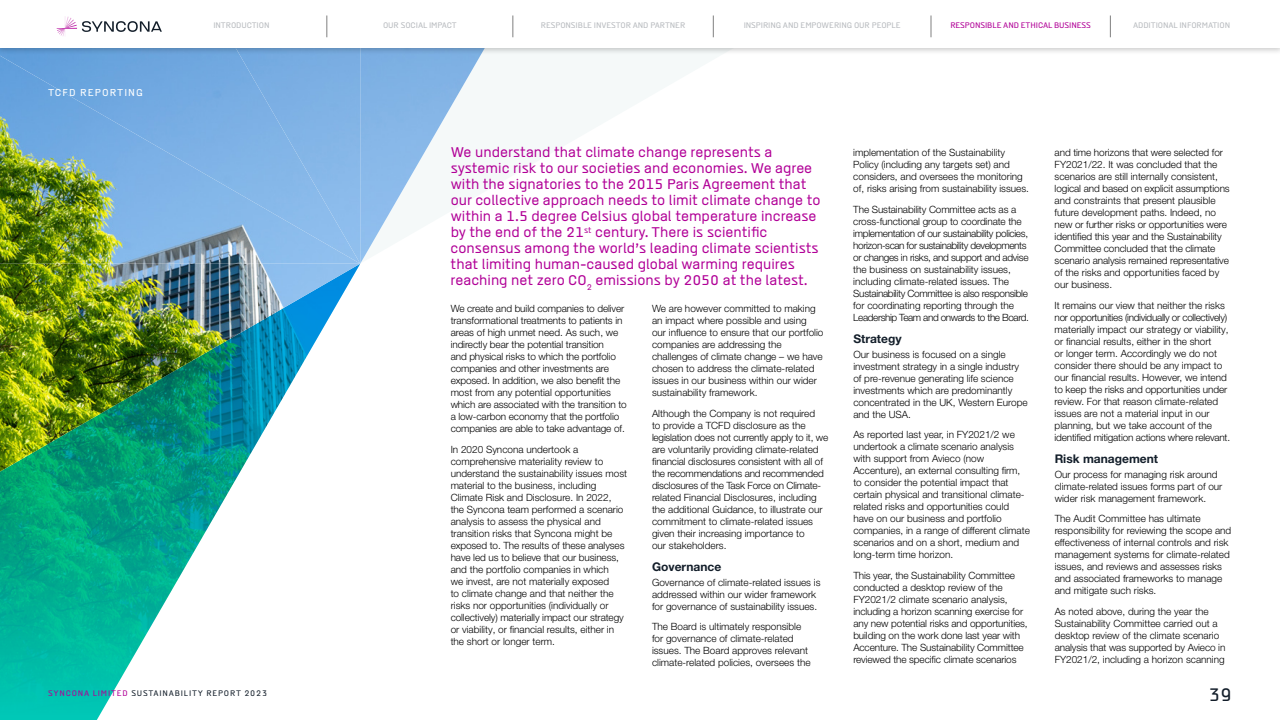
<style>
.page{position:relative;width:1280px;height:720px;background:#fff}
.page>*{position:absolute;margin:0;border:0;box-sizing:border-box;transform-origin:0 0}
.t1{font:300 18px "SUBJECT";color:#131e2a}
.t2{font:300 14px/16px "SUBJECT";color:#b10097}
.t3{font:700 12px "Helvetica Neue LT Pro";color:#131e2a}
.t4{font:300 10px/12px "Helvetica Neue LT Pro";color:#000}
.t5{font:300 10px/12px "Helvetica Neue LT Pro";letter-spacing:-.03em;color:#000}
.t6{font:300 10px "SUBJECT";letter-spacing:.1em;color:#fff}
.t7{font:300 8px "SUBJECT";letter-spacing:-.01em;color:#b8bbbf}
.t8{font:300 8px "SUBJECT";letter-spacing:.1em;color:#131e2a}
.t9{font:300 8px "SUBJECT";letter-spacing:-.01em;color:#b10097}
.s1{color:#b10097}
</style>
<div class="page">
<img style="left:0;top:472px;width:240px;height:248px">
<img style="left:0;top:56px;width:360px;height:416px">
<img style="left:236px;top:56px;width:124px;height:208px">
<svg style="left:360px;top:56px;width:121px;height:208px"></svg>
<div style="left:0;top:0;width:1280px;height:56px;background:#000;opacity:.2"></div>
<div style="left:0;top:0;width:1280px;height:48px;background:#fff"></div>
<svg style="left:327px;top:15px;width:1px;height:22px"></svg>
<svg style="left:513px;top:15px;width:1px;height:22px"></svg>
<svg style="left:713px;top:15px;width:1px;height:22px"></svg>
<svg style="left:931px;top:15px;width:1px;height:22px"></svg>
<svg style="left:1110px;top:15px;width:1px;height:22px"></svg>
<svg style="left:57px;top:16px;width:105px;height:20px"></svg>
<p class="t6" style="left:48px;top:86px;width:96px">TCFD REPORTING</p>
<p class="t7" style="left:213px;top:20px;width:58px">INTRODUCTION</p>
<p class="t7" style="left:383px;top:20px;width:75px">OUR SOCIAL IMPACT</p>
<p class="t7" style="left:541px;top:20px;width:146px">RESPONSIBLE INVESTOR AND PARTNER</p>
<p class="t7" style="left:744px;top:20px;width:158px">INSPIRING AND EMPOWERING OUR PEOPLE</p>
<p class="t9" style="left:950px;top:20px;width:142px">RESPONSIBLE AND ETHICAL BUSINESS</p>
<p class="t7" style="left:1133px;top:20px;width:98px">ADDITIONAL INFORMATION</p>
<p class="t2" style="left:451px;top:144px;width:371px">We understand that climate change represents a systemic risk to our societies and economies. We agree with the signatories to the 2015 Paris Agreement that our collective approach needs to limit climate change to within a 1.5 degree Celsius global temperature increase by the end of the 21<sup>st</sup> century. There is scientific consensus among the world’s leading climate scientists that limiting human-caused global warming requires reaching net zero CO<sub>2</sub> emissions by 2050 at the latest.</p>
<p class="t4" style="left:451px;top:302px;width:178px">We create and build companies to deliver transformational treatments to patients in areas of high unmet need. As such, we indirectly bear the potential transition<br>and physical risks to which the portfolio companies and other investments are exposed. In addition, we also benefit the most from any potential opportunities which are associated with the transition to a low-carbon economy that the portfolio companies are able to take advantage of.</p>
<p class="t4" style="left:451px;top:443px;width:178px">In 2020 Syncona undertook a comprehensive materiality review to understand the sustainability issues most material to the business, including Climate Risk and Disclosure. In 2022, the Syncona team performed a scenario analysis to assess the physical and transition risks that Syncona might be exposed to. The results of these analyses have led us to believe that our business, and the portfolio companies in which<br>we invest, are not materially exposed<br>to climate change and that neither the risks nor opportunities (individually or collectively) materially impact our strategy or viability, or financial results, either in the short or longer term.</p>
<p class="t4" style="left:652px;top:302px;width:173px">We are however committed to making an impact where possible and using<br>our influence to ensure that our portfolio companies are addressing the challenges of climate change – we have chosen to address the climate-related issues in our business within our wider sustainability framework.</p>
<p class="t4" style="left:652px;top:407px;width:178px">Although the Company is not required<br>to provide a TCFD disclosure as the legislation does not currently apply to it, we are voluntarily providing climate-related financial disclosures consistent with all of the recommendations and recommended disclosures of the Task Force on Climate&shy;related Financial Disclosures, including the additional Guidance, to illustrate our commitment to climate-related issues given their increasing importance to<br>our stakeholders.</p>
<p class="t3" style="left:652px;top:559px;width:71px">Governance</p>
<p class="t4" style="left:652px;top:576px;width:170px">Governance of climate-related issues is addressed within our wider framework for governance of sustainability issues.</p>
<p class="t4" style="left:652px;top:621px;width:160px">The Board is ultimately responsible for governance of climate-related issues. The Board approves relevant climate-related policies, oversees the</p>
<p class="t4" style="left:853px;top:146px;width:177px">implementation of the Sustainability Policy (including any targets set) and considers, and oversees the monitoring of, risks arising from sustainability issues.</p>
<p class="t5" style="left:853px;top:203px;width:177px">The Sustainability Committee acts as a cross-functional group to coordinate the implementation of our sustainability policies, horizon-scan for sustainability developments or changes in risks, and support and advise the business on sustainability issues, including climate-related issues. The Sustainability Committee is also responsible for coordinating reporting through the Leadership Team and onwards to the Board.</p>
<p class="t3" style="left:853px;top:331px;width:50px">Strategy</p>
<p class="t4" style="left:853px;top:348px;width:176px">Our business is focused on a single investment strategy in a single industry of pre-revenue generating life science investments which are predominantly concentrated in the UK, Western Europe and the USA.</p>
<p class="t4" style="left:853px;top:429px;width:178px">As reported last year, in FY2021/2 we undertook a climate scenario analysis with support from Avieco (now Accenture), an external consulting firm, to consider the potential impact that certain physical and transitional climate&shy;related risks and opportunities could have on our business and portfolio companies, in a range of different climate scenarios and on a short, medium and long-term time horizon.</p>
<p class="t4" style="left:853px;top:569px;width:176px">This year, the Sustainability Committee conducted a desktop review of the FY2021/2 climate scenario analysis, including a horizon scanning exercise for any new potential risks and opportunities, building on the work done last year with Accenture. The Sustainability Committee reviewed the specific climate scenarios</p>
<p class="t4" style="left:1055px;top:146px;width:177px">and time horizons that were selected for FY2021/22. It was concluded that the scenarios are still internally consistent, logical and based on explicit assumptions and constraints that present plausible future development paths. Indeed, no new or further risks or opportunities were identified this year and the Sustainability Committee concluded that the climate scenario analysis remained representative of the risks and opportunities faced by our business.</p>
<p class="t4" style="left:1055px;top:299px;width:177px">It remains our view that neither the risks nor opportunities (individually or collectively) materially impact our strategy or viability, or financial results, either in the short<br>or longer term. Accordingly we do not consider there should be any impact to our financial results. However, we intend to keep the risks and opportunities under review. For that reason climate-related issues are not a material input in our planning, but we take account of the identified mitigation actions where relevant.</p>
<p class="t3" style="left:1055px;top:451px;width:105px">Risk management</p>
<p class="t4" style="left:1055px;top:468px;width:169px">Our process for managing risk around climate-related issues forms part of our wider risk management framework.</p>
<p class="t4" style="left:1055px;top:513px;width:178px">The Audit Committee has ultimate responsibility for reviewing the scope and effectiveness of internal controls and risk management systems for climate-related issues, and reviews and assesses risks and associated frameworks to manage and mitigate such risks.</p>
<p class="t4" style="left:1055px;top:605px;width:172px">As noted above, during the year the Sustainability Committee carried out a desktop review of the climate scenario analysis that was supported by Avieco in FY2021/2, including a horizon scanning</p>
<p class="t8" style="left:48px;top:688px;width:221px"><span class="s1">SYNCONA LIMITED</span> SUSTAINABILITY REPORT 2023</p>
<h1 class="t1" style="left:1209px;top:683px;width:25px">39</h1>
</div>
